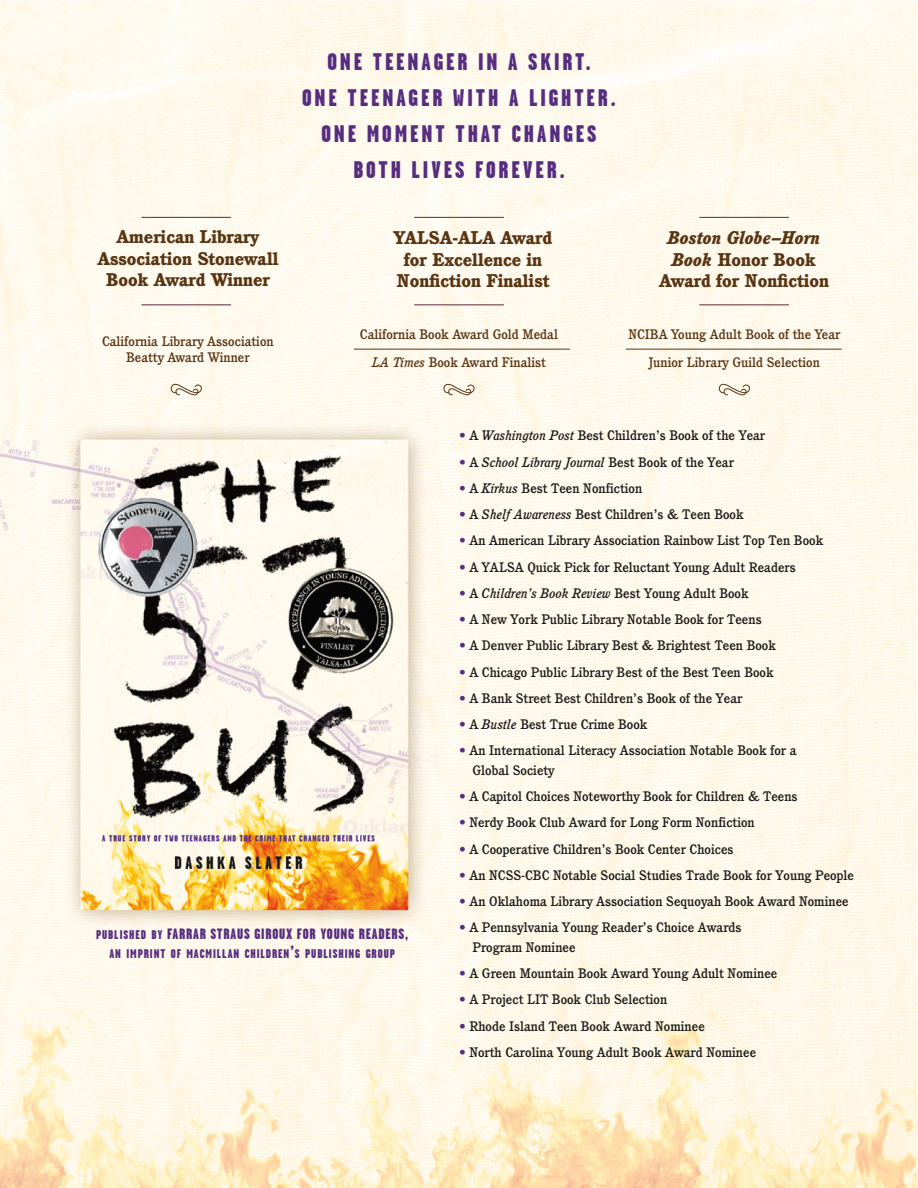
<style>
.page{position:relative;width:918px;height:1188px;background:#fff}
.page>*{position:absolute;margin:0;border:0;box-sizing:border-box;transform-origin:0 0}
.t1{font:900 24px/36px "Garage Gothic";letter-spacing:.12em;color:#572e7f;text-align:center}
.t2{font:800 18px/21.6px "Cushing";color:#593513;text-align:center}
.t3{font:900 15px "Garage Gothic";letter-spacing:.05em;color:#572e7f}
.t4{font:500 13.5px/19.5px "Cushing";color:#1c1b1a}
.t5{font:500 13.5px/27.8px "Cushing";color:#593513;text-align:center}
.t6{font:italic 500 13.5px "Cushing";color:#1c1b1a}
.t7{font:900 12.6px "Garage Gothic";letter-spacing:.07em;color:#572e7f}
.s1{font-style:italic}
.s2{font-size:12.6px}
.s3{font-size:18px}
.s4{color:#572e7f}
.s5{font-style:normal;color:#572e7f}
.s6{font-style:normal}
</style>
<div class="page">
<img style="left:0;top:0;width:918px;height:1188px">
<hr style="left:141px;top:217px;width:90px;height:1px;background:#5e2938">
<hr style="left:141px;top:305px;width:90px;height:1px;background:#5e2938">
<hr style="left:414px;top:217px;width:90px;height:1px;background:#5e2938">
<hr style="left:414px;top:305px;width:90px;height:1px;background:#5e2938">
<hr style="left:699px;top:217px;width:90px;height:1px;background:#5e2938">
<hr style="left:699px;top:305px;width:90px;height:1px;background:#5e2938">
<svg style="left:169px;top:380px;width:35px;height:17px"></svg>
<svg style="left:441px;top:380px;width:35px;height:17px"></svg>
<svg style="left:717px;top:380px;width:35px;height:17px"></svg>
<hr style="left:354px;top:349px;width:216px;height:1px;background:#593513">
<hr style="left:626px;top:349px;width:216px;height:1px;background:#593513">
<h1 class="t1" style="left:302px;top:44px;width:315px">ONE TEENAGER IN A SKIRT.<br>ONE TEENAGER WITH A LIGHTER.<br>ONE MOMENT THAT CHANGES<br>BOTH LIVES FOREVER.</h1>
<h2 class="t2" style="left:97px;top:226px;width:182px">American Library<br>Association Stonewall<br>Book Award Winner</h2>
<h2 class="t2" style="left:394px;top:227px;width:160px">YALSA-ALA Award for Excellence in<br>Nonfiction Finalist</h2>
<h2 class="t2" style="left:659px;top:227px;width:171px"><span class="s1">Boston Globe–Horn<br>Book</span> Honor Book<br>Award for Nonfiction</h2>
<p class="t5" style="left:102px;top:333px;width:173px;line-height:16.2px">California Library Association<br>Beatty Award Winner</p>
<p class="t5" style="left:360px;top:321px;width:200px">California Book Award Gold Medal<br><span class="s1">LA Times</span> Book Award Finalist</p>
<p class="t5" style="left:628px;top:321px;width:213px">NCIBA Young Adult Book of the Year<br>Junior Library Guild Selection</p>
<p class="t3" style="left:96px;top:925px;width:314px"><span class="s2">PUBLISHED BY</span> FARRAR STRAUS GIROUX FOR YOUNG READERS,</p>
<p class="t7" style="left:109px;top:947px;width:287px">AN IMPRINT OF MACMILLAN CHILDREN<span class="s3">’</span>S PUBLISHING GROUP</p>
<p class="t4" style="left:459px;top:426px;width:308px"><span class="s4">•</span> A <span class="s1">Washington Post</span> Best Children’s Book of the Year</p>
<p class="t6" style="left:459px;top:454px;width:276px"><span class="s5">•</span> <span class="s6">A</span> School Library Journal <span class="s6">Best Book of the Year</span></p>
<p class="t4" style="left:459px;top:478px;width:185px"><span class="s4">•</span> A <span class="s1">Kirkus</span> Best Teen Nonfiction</p>
<p class="t4" style="left:459px;top:504px;width:286px"><span class="s4">•</span> A <span class="s1">Shelf Awareness</span> Best Children’s &amp; Teen Book</p>
<p class="t4" style="left:459px;top:531px;width:366px"><span class="s4">•</span> An American Library Association Rainbow List Top Ten Book</p>
<p class="t4" style="left:459px;top:557px;width:338px"><span class="s4">•</span> A YALSA Quick Pick for Reluctant Young Adult Readers</p>
<p class="t6" style="left:459px;top:585px;width:291px"><span class="s5">•</span> <span class="s6">A</span> Children’s Book Review <span class="s6">Best Young Adult Book</span></p>
<p class="t4" style="left:459px;top:609px;width:304px"><span class="s4">•</span> A New York Public Library Notable Book for Teens</p>
<p class="t4" style="left:459px;top:636px;width:318px"><span class="s4">•</span> A Denver Public Library Best &amp; Brightest Teen Book</p>
<p class="t4" style="left:459px;top:662px;width:316px"><span class="s4">•</span> A Chicago Public Library Best of the Best Teen Book</p>
<p class="t4" style="left:459px;top:688px;width:285px"><span class="s4">•</span> A Bank Street Best Children’s Book of the Year</p>
<p class="t4" style="left:459px;top:714px;width:190px"><span class="s4">•</span> A <span class="s1">Bustle</span> Best True Crime Book</p>
<p class="t4" style="left:472px;top:741px;width:326px;text-indent:-14px"><span class="s4">•</span> An International Literacy Association Notable Book for a<br>Global Society</p>
<p class="t4" style="left:459px;top:786px;width:340px"><span class="s4">•</span> A Capitol Choices Noteworthy Book for Children &amp; Teens</p>
<p class="t4" style="left:459px;top:813px;width:297px"><span class="s4">•</span> Nerdy Book Club Award for Long Form Nonfiction</p>
<p class="t4" style="left:459px;top:839px;width:276px"><span class="s4">•</span> A Cooperative Children’s Book Center Choices</p>
<p class="t4" style="left:459px;top:865px;width:396px"><span class="s4">•</span> An NCSS-CBC Notable Social Studies Trade Book for Young People</p>
<p class="t4" style="left:459px;top:891px;width:391px"><span class="s4">•</span> An Oklahoma Library Association Sequoyah Book Award Nominee</p>
<p class="t4" style="left:472px;top:918px;width:271px;text-indent:-14px"><span class="s4">•</span> A Pennsylvania Young Reader’s Choice Awards<br>Program Nominee</p>
<p class="t4" style="left:459px;top:963px;width:320px"><span class="s4">•</span> A Green Mountain Book Award Young Adult Nominee</p>
<p class="t4" style="left:459px;top:990px;width:210px"><span class="s4">•</span> A Project LIT Book Club Selection</p>
<p class="t4" style="left:459px;top:1016px;width:247px"><span class="s4">•</span> Rhode Island Teen Book Award Nominee</p>
<p class="t4" style="left:459px;top:1042px;width:299px"><span class="s4">•</span> North Carolina Young Adult Book Award Nominee</p>
</div>
